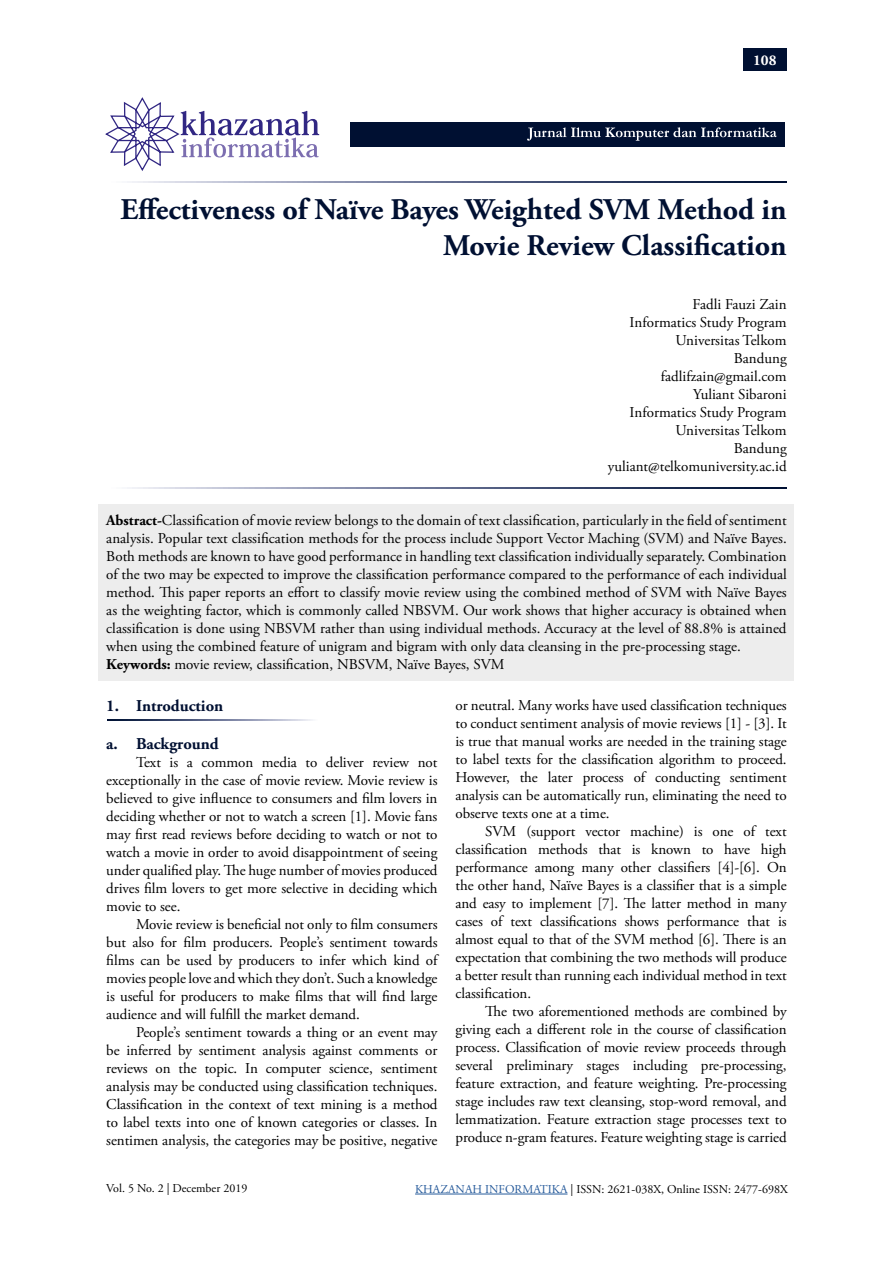
<style>
.page{position:relative;width:893px;height:1263px;background:#fff}
.page>*{position:absolute;margin:0;border:0;box-sizing:border-box;transform-origin:0 0}
.t1{font:700 30px/36px "Adobe Garamond Pro";color:#001032;text-align:right}
.t2{font:700 16.5px "Adobe Garamond Pro";color:#001032}
.t3{font:15px/18px "Adobe Garamond Pro";color:#000;text-align:justify}
.t4{font:700 15px "Adobe Garamond Pro";color:#fff}
.t5{font:12px "Adobe Garamond Pro";color:#000}
.s1{font-weight:700}
.s2{color:#275b9b}
</style>
<div class="page">
<hr style="left:415px;top:1194px;width:152px;height:1px;background:#275b9b">
<svg style="left:105px;top:97px;width:215px;height:74px"></svg>
<div style="left:350px;top:122px;width:434px;height:24px;background:#001032"></div>
<svg style="left:527px;top:127px;width:249px;height:14px"></svg>
<div style="left:743px;top:48px;width:44px;height:22px;background:#001032"></div>
<div style="left:99px;top:504px;width:695px;height:176px;background:#ededed"></div>
<img style="left:127px;top:181px;width:659px;height:2px">
<img style="left:127px;top:487px;width:659px;height:2px">
<img style="left:107px;top:719px;width:206px;height:1px">
<p class="t4" style="left:753px;top:51px;width:25px">108</p>
<h1 class="t1" style="left:120px;top:192px;width:668px">Effectiveness of Naïve Bayes Weighted SVM Method in<br>Movie Review Classification</h1>
<p class="t3" style="left:608px;top:296px;width:180px;text-align:right">Fadli Fauzi Zain<br>Informatics Study Program<br>Universitas Telkom<br>Bandung fadlifzain@gmail.com<br>Yuliant Sibaroni<br>Informatics Study Program<br>Universitas Telkom<br>Bandung yuliant@telkomuniversity.ac.id</p>
<p class="t3" style="left:106px;top:512px;width:682px;text-align:left"><span class="s1">Abstract-</span>Classification of movie review belongs to the domain of text classification, particularly in the field of sentiment analysis. Popular text classification methods for the process include Support Vector Maching (SVM) and Naïve Bayes.<br>Both methods are known to have good performance in handling text classification individually separately. Combination of the two may be expected to improve the classification performance compared to the performance of each individual method. This paper reports an effort to classify movie review using the combined method of SVM with Naïve Bayes as the weighting factor, which is commonly called NBSVM. Our work shows that higher accuracy is obtained when classification is done using NBSVM rather than using individual methods. Accuracy at the level of 88.8% is attained when using the combined feature of unigram and bigram with only data cleansing in the pre-processing stage.<br><span class="s1">Keywords:</span> movie review, classification, NBSVM, Naïve Bayes, SVM</p>
<p class="t2" style="left:106px;top:696px;width:118px">1. Introduction</p>
<p class="t2" style="left:106px;top:734px;width:114px">a. Background</p>
<p class="t3" style="left:106px;top:753px;width:333px;text-indent:30px">Text is a common media to deliver review not exceptionally in the case of movie review. Movie review is believed to give influence to consumers and film lovers in deciding whether or not to watch a screen [1]. Movie fans may first read reviews before deciding to watch or not to watch a movie in order to avoid disappointment of seeing under qualified play. The huge number of movies produced drives film lovers to get more selective in deciding which movie to see.</p>
<p class="t3" style="left:106px;top:915px;width:333px;text-indent:30px">Movie review is beneficial not only to film consumers but also for film producers. People’s sentiment towards films can be used by producers to infer which kind of movies people love and which they don’t. Such a knowledge is useful for producers to make films that will find large audience and will fulfill the market demand.</p>
<p class="t3" style="left:106px;top:1023px;width:333px;text-indent:30px">People’s sentiment towards a thing or an event may be inferred by sentiment analysis against comments or reviews on the topic. In computer science, sentiment analysis may be conducted using classification techniques.<br>Classification in the context of text mining is a method to label texts into one of known categories or classes. In sentimen analysis, the categories may be positive, negative</p>
<p class="t3" style="left:455px;top:696px;width:333px">or neutral. Many works have used classification techniques to conduct sentiment analysis of movie reviews [1] - [3]. It is true that manual works are needed in the training stage to label texts for the classification algorithm to proceed.<br>However, the later process of conducting sentiment analysis can be automatically run, eliminating the need to observe texts one at a time.</p>
<p class="t3" style="left:455px;top:822px;width:333px;text-indent:30px">SVM (support vector machine) is one of text classification methods that is known to have high performance among many other classifiers [4]-[6]. On the other hand, Naïve Bayes is a classifier that is a simple and easy to implement [7]. The latter method in many cases of text classifications shows performance that is almost equal to that of the SVM method [6]. There is an expectation that combining the two methods will produce a better result than running each individual method in text classification.</p>
<p class="t3" style="left:455px;top:1002px;width:333px;text-indent:30px">The two aforementioned methods are combined by giving each a different role in the course of classification process. Classification of movie review proceeds through several preliminary stages including pre-processing, feature extraction, and feature weighting. Pre-processing stage includes raw text cleansing, stop-word removal, and lemmatization. Feature extraction stage processes text to produce n-gram features. Feature weighting stage is carried</p>
<p class="t5" style="left:106px;top:1181px;width:143px">Vol. 5 No. 2 | December 2019</p>
<p class="t5" style="left:415px;top:1182px;width:374px"><span class="s2">KHAZANAH INFORMATIKA</span> | ISSN: 2621-038X, Online ISSN: 2477-698X</p>
</div>
